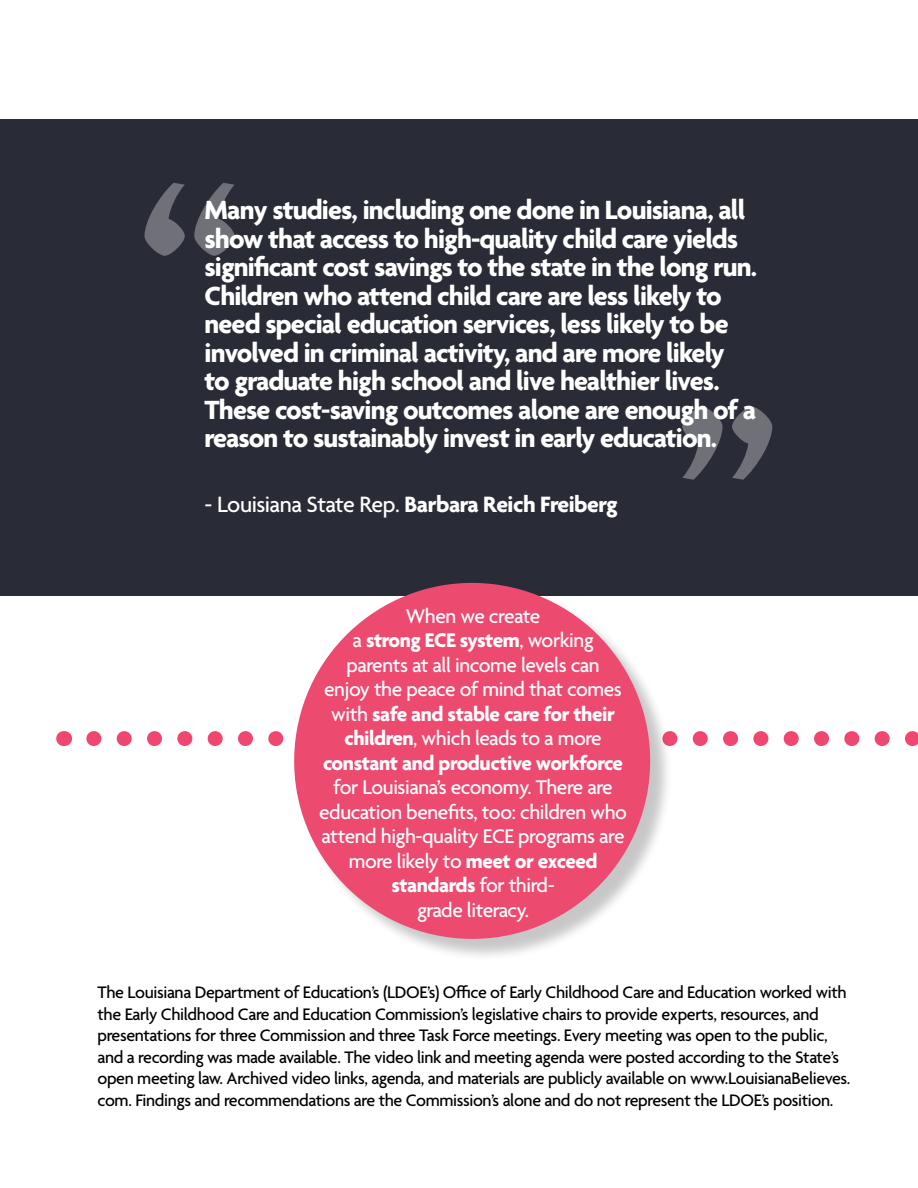
<style>
.page{position:relative;width:918px;height:1188px;background:#fff}
.page>*{position:absolute;margin:0;border:0;box-sizing:border-box;transform-origin:0 0}
.t1{font:700 28.5px/28.5px "Agenda";letter-spacing:-.03em;color:#fff}
.t2{font:700 24px "Agenda";letter-spacing:-.02em;color:#fff}
.t3{font:500 21.45px/24.5px "Agenda";letter-spacing:-.02em;color:#fff;text-align:center}
.t4{font:500 18px/21.6px "Agenda";letter-spacing:-.02em;color:#000}
.s1{font-weight:500}
.s2{font-weight:700}
</style>
<div class="page">
<svg style="left:64px;top:731px;width:1px;height:15px"></svg>
<svg style="left:94px;top:731px;width:824px;height:15px"></svg>
<div style="left:0;top:120px;width:918px;height:476px;background:#292b36"></div>
<div style="left:297px;top:585px;width:376px;height:377px;background:#000;opacity:.22"></div>
<svg style="left:284px;top:582px;width:377px;height:368px;fill:#ed4a70"></svg>
<svg style="left:145px;top:183px;width:90px;height:73px"></svg>
<svg style="left:682px;top:407px;width:90px;height:73px"></svg>
<p class="t1" style="left:205px;top:198px;width:554px">Many studies, including one done in Louisiana, all show that access to high-quality child care yields significant cost savings to the state in the long run.<br>Children who attend child care are less likely to need special education services, less likely to be involved in criminal activity, and are more likely<br>to graduate high school and live healthier lives.<br>These cost-saving outcomes alone are enough of a reason to sustainably invest in early education.</p>
<h2 class="t2" style="left:205px;top:491px;width:415px"><span class="s1">- Louisiana State Rep.</span> Barbara Reich Freiberg</h2>
<p class="t3" style="left:323px;top:605px;width:302px">When we create<br>a <span class="s2">strong ECE system</span>, working parents at all income levels can enjoy the peace of mind that comes with <span class="s2">safe and stable care for their children</span>, which leads to a more <span class="s2">constant and productive workforce</span></p>
<p class="t3" style="left:319px;top:776px;width:309px">for Louisiana’s economy. There are education benefits, too: children who attend high-quality ECE programs are more likely to <span class="s2">meet or exceed standards</span> for third-<br>grade literacy.</p>
<p class="t4" style="left:98px;top:983px;width:755px">The Louisiana Department of Education’s (LDOE’s) Office of Early Childhood Care and Education worked with the Early Childhood Care and Education Commission’s legislative chairs to provide experts, resources, and presentations for three Commission and three Task Force meetings. Every meeting was open to the public, and a recording was made available. The video link and meeting agenda were posted according to the State’s open meeting law. Archived video links, agenda, and materials are publicly available on www.LouisianaBelieves. com. Findings and recommendations are the Commission’s alone and do not represent the LDOE’s position.</p>
</div>
